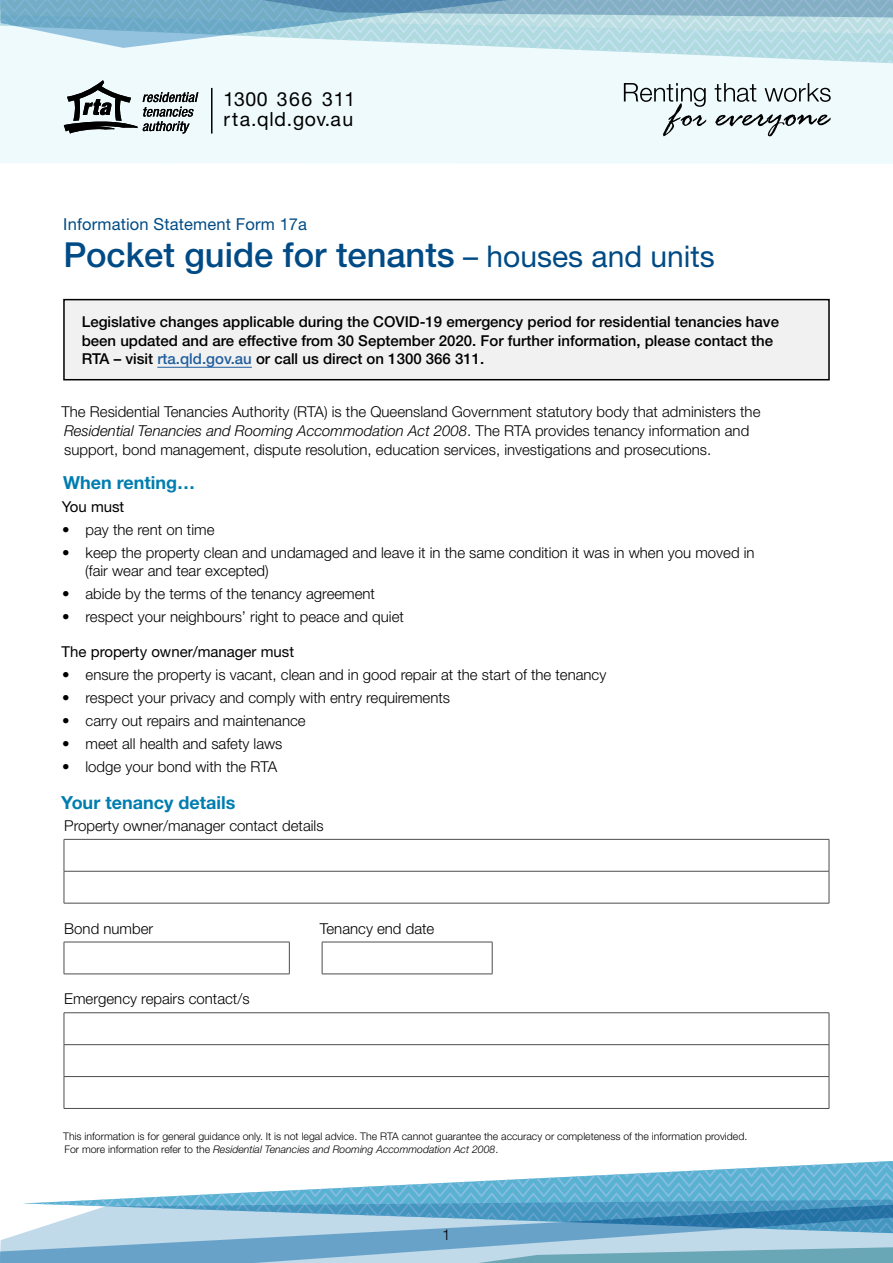
<style>
.page{position:relative;width:893px;height:1263px;background:#fff}
.page>*{position:absolute;margin:0;border:0;box-sizing:border-box;transform-origin:0 0}
.t1{font:500 34.5px "Helvetica Neue";color:#004b85}
.t2{font:19.5px/20.2px "Helvetica Neue";letter-spacing:.04em;color:#000}
.t3{font:700 18px "Helvetica Neue";color:#007db0}
.t4{font:16.5px "Helvetica Neue";letter-spacing:.01em;color:#004b85}
.t5{font:300 15px/18.8px "Helvetica Neue";color:#000}
.t6{font:500 15px/18.8px "Helvetica Neue";color:#000}
.t7{font:15px "Helvetica Neue";color:#000}
.t8{font:300 10.5px/13.5px "Helvetica Neue";color:#000}
.s1{font-weight:400;font-size:30px}
.s2{color:#215e9e}
.s3{font-style:italic}
</style>
<div class="page">
<div style="left:0;top:63px;width:893px;height:101px;background:#effafd"></div>
<hr style="left:211px;top:88px;width:2px;height:46px;background:#000">
<svg style="left:64px;top:80px;width:134px;height:54px"></svg>
<svg style="left:0;top:1233px;width:893px;height:30px;background:#8fbbd3"></svg>
<svg style="left:23px;top:1161px;width:870px;height:72px"></svg>
<svg style="left:0;top:0;width:893px;height:63px"></svg>
<svg style="left:715px;top:83px;width:41px;height:19px"></svg>
<svg style="left:765px;top:83px;width:66px;height:19px"></svg>
<svg style="left:624px;top:83px;width:82px;height:53px"></svg>
<svg style="left:715px;top:114px;width:116px;height:22px"></svg>
<div style="left:64px;top:300px;width:765px;height:80px;background:#f1f1f2"></div>
<hr style="left:157px;top:367px;width:95px;height:1px;background:#215e9e">
<div style="left:63px;top:299px;width:767px;height:81px;border:2px solid #000"></div>
<svg style="left:65px;top:840px;width:764px;height:63px"></svg>
<hr style="left:64px;top:839px;width:765px;height:1px;background:#4d4d4f">
<hr style="left:64px;top:839px;width:1px;height:32px;background:#4d4d4f">
<hr style="left:829px;top:839px;width:1px;height:32px;background:#4d4d4f">
<hr style="left:64px;top:871px;width:765px;height:1px;background:#4d4d4f">
<hr style="left:64px;top:871px;width:1px;height:32px;background:#4d4d4f">
<hr style="left:829px;top:871px;width:1px;height:32px;background:#4d4d4f">
<hr style="left:64px;top:903px;width:765px;height:1px;background:#4d4d4f">
<svg style="left:65px;top:942px;width:427px;height:32px"></svg>
<hr style="left:64px;top:942px;width:226px;height:1px;background:#4d4d4f">
<hr style="left:64px;top:942px;width:1px;height:32px;background:#4d4d4f">
<hr style="left:289px;top:942px;width:1px;height:32px;background:#4d4d4f">
<hr style="left:64px;top:974px;width:226px;height:1px;background:#4d4d4f">
<hr style="left:322px;top:942px;width:170px;height:1px;background:#4d4d4f">
<hr style="left:322px;top:942px;width:1px;height:32px;background:#4d4d4f">
<hr style="left:492px;top:942px;width:1px;height:32px;background:#4d4d4f">
<hr style="left:322px;top:974px;width:170px;height:1px;background:#4d4d4f">
<svg style="left:65px;top:1013px;width:764px;height:95px"></svg>
<hr style="left:64px;top:1012px;width:765px;height:1px;background:#4d4d4f">
<hr style="left:64px;top:1013px;width:1px;height:31px;background:#4d4d4f">
<hr style="left:829px;top:1013px;width:1px;height:31px;background:#4d4d4f">
<hr style="left:64px;top:1044px;width:765px;height:1px;background:#4d4d4f">
<hr style="left:64px;top:1045px;width:1px;height:31px;background:#4d4d4f">
<hr style="left:829px;top:1045px;width:1px;height:31px;background:#4d4d4f">
<hr style="left:64px;top:1076px;width:765px;height:1px;background:#4d4d4f">
<hr style="left:64px;top:1077px;width:1px;height:31px;background:#4d4d4f">
<hr style="left:829px;top:1077px;width:1px;height:31px;background:#4d4d4f">
<hr style="left:64px;top:1108px;width:765px;height:1px;background:#4d4d4f">
<h2 class="t2" style="left:224px;top:89px;width:133px">1300 366 311 rta.qld.gov.au</h2>
<p class="t4" style="left:63px;top:214px;width:245px">Information Statement Form 17a</p>
<h1 class="t1" style="left:63px;top:234px;width:653px">Pocket guide for tenants <span class="s1">– houses and units</span></h1>
<p class="t6" style="left:82px;top:312px;width:699px">Legislative changes applicable during the COVID-19 emergency period for residential tenancies have been updated and are effective from 30 September 2020. For further information, please contact the<br>RTA – visit <span class="s2">rta.qld.gov.au</span> or call us direct on 1300 366 311.</p>
<p class="t5" style="left:62px;top:402px;width:700px">The Residential Tenancies Authority (RTA) is the Queensland Government statutory body that administers the<br><span class="s3">Residential Tenancies and Rooming Accommodation Act 2008</span>. The RTA provides tenancy information and support, bond management, dispute resolution, education services, investigations and prosecutions.</p>
<p class="t3" style="left:63px;top:472px;width:134px">When renting…</p>
<p class="t7" style="left:62px;top:497px;width:64px">You must</p>
<p class="t5" style="left:62px;top:519px;width:154px">• pay the rent on time</p>
<p class="t5" style="left:85px;top:542px;width:671px;text-indent:-23px">• keep the property clean and undamaged and leave it in the same condition it was in when you moved in (fair wear and tear excepted)</p>
<p class="t5" style="left:62px;top:584px;width:314px">• abide by the terms of the tenancy agreement</p>
<p class="t5" style="left:62px;top:607px;width:343px">• respect your neighbours’ right to peace and quiet</p>
<p class="t7" style="left:62px;top:643px;width:234px">The property owner/manager must</p>
<p class="t5" style="left:62px;top:665px;width:546px">• ensure the property is vacant, clean and in good repair at the start of the tenancy</p>
<p class="t5" style="left:62px;top:688px;width:389px">• respect your privacy and comply with entry requirements</p>
<p class="t5" style="left:62px;top:711px;width:245px">• carry out repairs and maintenance</p>
<p class="t5" style="left:62px;top:734px;width:222px">• meet all health and safety laws</p>
<p class="t5" style="left:62px;top:757px;width:217px">• lodge your bond with the RTA</p>
<p class="t3" style="left:61px;top:791px;width:176px">Your tenancy details</p>
<p class="t5" style="left:64px;top:816px;width:261px">Property owner/manager contact details</p>
<p class="t5" style="left:64px;top:918px;width:90px">Bond number</p>
<p class="t5" style="left:320px;top:918px;width:116px">Tenancy end date</p>
<p class="t5" style="left:64px;top:989px;width:187px">Emergency repairs contact/s</p>
<p class="t8" style="left:63px;top:1129px;width:686px">This information is for general guidance only. It is not legal advice. The RTA cannot guarantee the accuracy or completeness of the information provided.<br>For more information refer to the <span class="s3">Residential Tenancies and Rooming Accommodation Act 2008</span>.</p>
<p class="t5" style="left:442px;top:1225px;width:10px">1</p>
</div>
